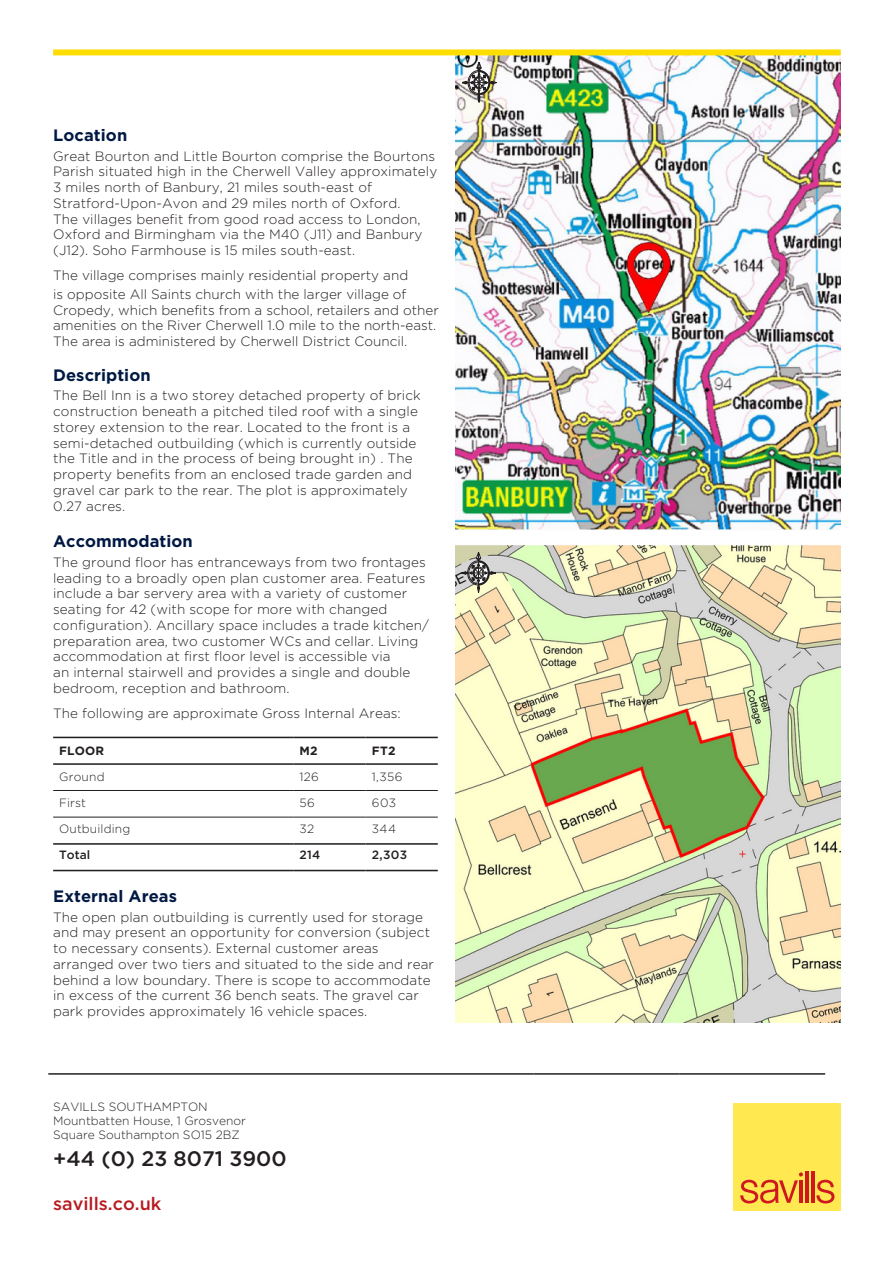
<style>
.page{position:relative;width:893px;height:1264px;background:#fff}
.page>*{position:absolute;margin:0;border:0;box-sizing:border-box;transform-origin:0 0}
.t1{font:500 21px "Gotham";color:#231f20}
.t2{font:500 18px "Gotham";color:#b81a1f}
.t3{font:700 16.5px "Gotham";letter-spacing:.005em;color:#001943}
.t4{font:300 13.5px/15.8px "Gotham";letter-spacing:.005em;color:#231f20}
.t5{font:300 12px/25.8px "Gotham";color:#231f20}
.t6{font:300 12px/25.8px "Gotham";letter-spacing:.035em;color:#231f20}
.t7{font:700 12px "Gotham";letter-spacing:.015em;color:#231f20}
.t8{font:500 12px "Gotham";color:#231f20}
.s1{font-weight:700}
.s2{font-weight:500}
</style>
<div class="page">
<img style="left:455px;top:55px;width:385px;height:967px">
<hr style="left:53px;top:736px;width:240px;height:2px;background:#231f20">
<hr style="left:293px;top:736px;width:72px;height:2px;background:#231f20">
<hr style="left:365px;top:736px;width:73px;height:2px;background:#231f20">
<hr style="left:53px;top:763px;width:240px;height:1px;background:#231f20">
<hr style="left:293px;top:763px;width:72px;height:1px;background:#231f20">
<hr style="left:365px;top:763px;width:73px;height:1px;background:#231f20">
<hr style="left:53px;top:790px;width:240px;height:1px;background:#231f20">
<hr style="left:293px;top:790px;width:72px;height:1px;background:#231f20">
<hr style="left:365px;top:790px;width:73px;height:1px;background:#231f20">
<hr style="left:53px;top:816px;width:240px;height:1px;background:#231f20">
<hr style="left:293px;top:816px;width:72px;height:1px;background:#231f20">
<hr style="left:365px;top:816px;width:73px;height:1px;background:#231f20">
<hr style="left:53px;top:843px;width:240px;height:1px;background:#231f20">
<hr style="left:293px;top:843px;width:72px;height:1px;background:#231f20">
<hr style="left:365px;top:843px;width:73px;height:1px;background:#231f20">
<hr style="left:53px;top:869px;width:240px;height:2px;background:#231f20">
<hr style="left:293px;top:869px;width:72px;height:2px;background:#231f20">
<hr style="left:365px;top:869px;width:73px;height:2px;background:#231f20">
<svg style="left:458px;top:550px;width:40px;height:45px;background:#b3b19f"></svg>
<svg style="left:458px;top:60px;width:41px;height:45px"></svg>
<div style="left:53px;top:49px;width:787px;height:6px;background:#fede00"></div>
<div style="left:733px;top:1103px;width:107px;height:107px;background:#ffe850"></div>
<svg style="left:740px;top:1172px;width:63px;height:31px"></svg>
<hr style="left:799px;top:1180px;width:3px;height:22px;background:#ce171e">
<hr style="left:805px;top:1171px;width:3px;height:31px;background:#ce171e">
<hr style="left:811px;top:1171px;width:3px;height:31px;background:#ce171e">
<svg style="left:816px;top:1179px;width:18px;height:24px"></svg>
<hr style="left:48px;top:1073px;width:485px;height:1px;background:#231f20">
<hr style="left:533px;top:1073px;width:146px;height:1px;background:#231f20">
<hr style="left:679px;top:1073px;width:146px;height:1px;background:#231f20">
<p class="t3" style="left:53px;top:125px;width:76px">Location</p>
<p class="t4" style="left:53px;top:148px;width:385px">Great Bourton and Little Bourton comprise the Bourtons Parish situated high in the Cherwell Valley approximately 3 miles north of Banbury, 21 miles south-east of Stratford-Upon-Avon and 29 miles north of Oxford.<br>The villages benefit from good road access to London, Oxford and Birmingham via the M40 (J11) and Banbury (J12). Soho Farmhouse is 15 miles south-east.</p>
<p class="t4" style="left:53px;top:265px;width:356px;line-height:19.2px">The village comprises mainly residential property and is opposite All Saints church with the larger village of</p>
<p class="t4" style="left:53px;top:302px;width:387px">Cropedy, which benefits from a school, retailers and other amenities on the River Cherwell 1.0 mile to the north-east.</p>
<p class="t4" style="left:53px;top:333px;width:355px">The area is administered by Cherwell District Council.</p>
<p class="t3" style="left:53px;top:365px;width:99px">Description</p>
<h4 class="t4" style="left:53px;top:387px;width:369px">The Bell Inn is a two storey detached property of brick construction beneath a pitched tiled roof with a single storey extension to the rear. Located to the front is a semi-detached outbuilding (which is currently outside the Title and in the process of being brought in) . The property benefits from an enclosed trade garden and gravel car park to the rear. The plot is approximately 0.27 acres.</h4>
<h4 class="t3" style="left:53px;top:531px;width:141px">Accommodation</h4>
<p class="t4" style="left:53px;top:554px;width:377px">The ground floor has entranceways from two frontages leading to a broadly open plan customer area. Features include a bar servery area with a variety of customer seating for 42 (with scope for more with changed configuration). Ancillary space includes a trade kitchen/ preparation area, two customer WCs and cellar. Living accommodation at first floor level is accessible via<br>an internal stairwell and provides a single and double bedroom, reception and bathroom.</p>
<p class="t4" style="left:53px;top:705px;width:349px">The following are approximate Gross Internal Areas:</p>
<p class="t7" style="left:59px;top:743px;width:47px">FLOOR</p>
<h2 class="t5" style="left:59px;top:764px;width:47px">Ground</h2>
<h3 class="t5" style="left:59px;top:789px;width:73px">First<br>Outbuilding</h3>
<h2 class="t8" style="left:59px;top:847px;width:33px">Total</h2>
<p class="t3" style="left:53px;top:886px;width:125px">External Areas</p>
<p class="t5" style="left:299px;top:738px;width:22px"><span class="s1">M2<br></span>126<br>56<br>32<br><span class="s2">214</span></p>
<h3 class="t6" style="left:372px;top:738px;width:37px"><span class="s1">FT2<br></span>1,356<br>603<br>344<br><span class="s2">2,303</span></h3>
<p class="t4" style="left:53px;top:908px;width:382px">The open plan outbuilding is currently used for storage and may present an opportunity for conversion (subject to necessary consents). External customer areas arranged over two tiers and situated to the side and rear behind a low boundary. There is scope to accommodate in excess of the current 36 bench seats. The gravel car park provides approximately 16 vehicle spaces.</p>
<h3 class="t5" style="left:53px;top:1094px;width:156px">SAVILLS SOUTHAMPTON</h3>
<h2 class="t5" style="left:53px;top:1113px;width:194px;line-height:14px">Mountbatten House, 1 Grosvenor<br>Square Southampton SO15 2BZ</h2>
<p class="t1" style="left:53px;top:1145px;width:235px">+44 (0) 23 8071 3900</p>
<p class="t2" style="left:53px;top:1192px;width:110px">savills.co.uk</p>
</div>
